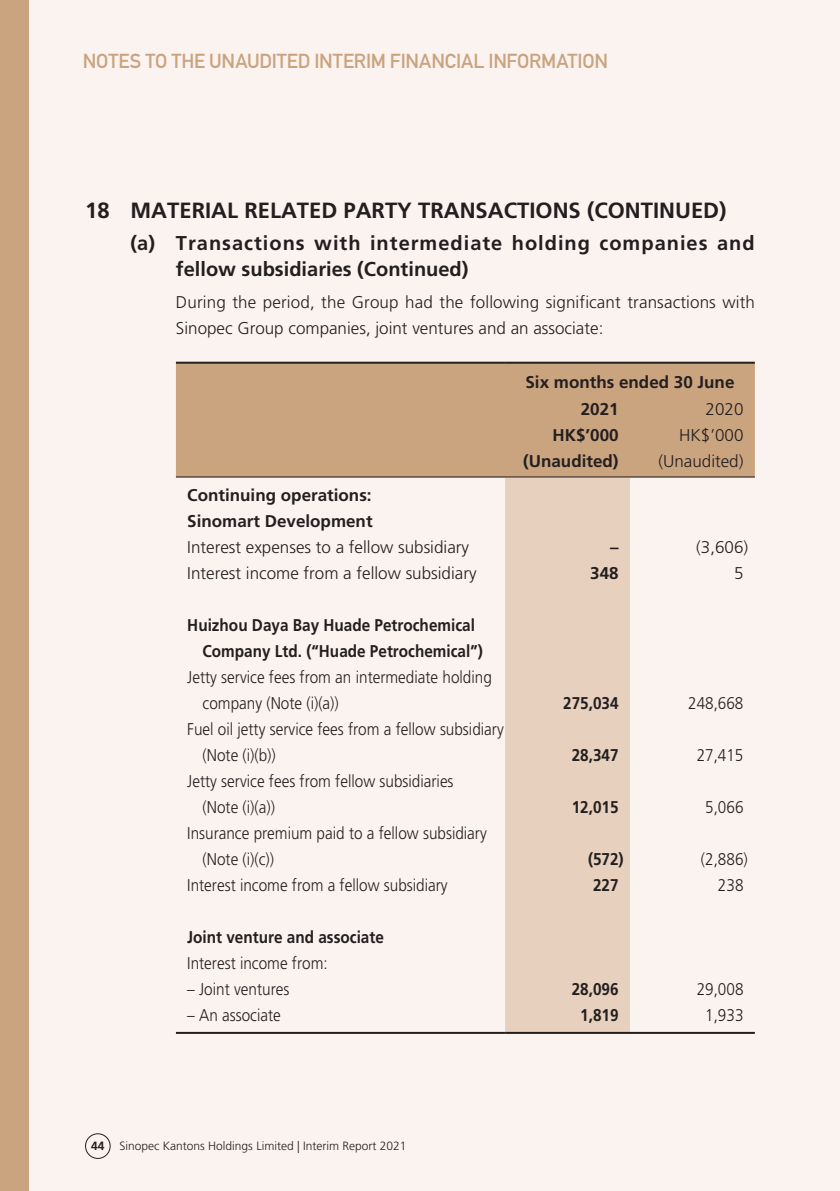
<style>
.page{position:relative;width:840px;height:1191px;background:#fff}
.page>*{position:absolute;margin:0;border:0;box-sizing:border-box;transform-origin:0 0}
.t1{font:700 22px "Frutiger LT Std";color:#231f20}
.t2{font:700 20px/26px "Frutiger LT Std";letter-spacing:.05em;color:#231f20}
.t3{font:20px "DIN Mittelschrift Std";letter-spacing:-.005em;color:#caa37f}
.t4{font:300 17px/26px "Frutiger LT Std";color:#231f20;scale:.9 1}
.t5{font:300 17px/26px "Frutiger LT Std";color:#231f20}
.t6{font:700 17px/26px "Frutiger LT Std";color:#231f20;scale:.9 1}
.t7{font:700 17px/27.2px "Frutiger LT Std";color:#231f20}
.t8{font:300 12px "Frutiger LT Std";color:#231f20}
.s1{font-weight:700}
</style>
<div class="page">
<div style="left:0;top:0;width:839px;height:1191px;background:#fbf3ef"></div>
<div style="left:176px;top:364px;width:578px;height:112px;background:#caa37f"></div>
<div style="left:505px;top:477px;width:124px;height:555px;background:#e7d0be"></div>
<hr style="left:176px;top:362px;width:329px;height:2px;background:#231f20">
<hr style="left:505px;top:362px;width:124px;height:2px;background:#231f20">
<hr style="left:629px;top:362px;width:125px;height:2px;background:#231f20">
<hr style="left:176px;top:476px;width:329px;height:1px;background:#231f20">
<hr style="left:505px;top:476px;width:124px;height:1px;background:#231f20">
<hr style="left:629px;top:476px;width:125px;height:1px;background:#231f20">
<hr style="left:176px;top:1032px;width:329px;height:2px;background:#231f20">
<hr style="left:505px;top:1032px;width:124px;height:2px;background:#231f20">
<hr style="left:629px;top:1032px;width:125px;height:2px;background:#231f20">
<div style="left:0;top:0;width:28px;height:1191px;background:#caa37f"></div>
<div style="left:85px;top:1133px;width:25px;height:25px;border:1px solid #231f20;border-radius:50%"></div>
<p class="t3" style="left:83px;top:49px;width:526px">NOTES TO THE UNAUDITED INTERIM FINANCIAL INFORMATION</p>
<p class="t1" style="left:85px;top:198px;width:642px">18 MATERIAL RELATED PARTY TRANSACTIONS (CONTINUED)</p>
<p class="t2" style="left:176px;top:230px;width:580px;text-indent:-45px">(a) Transactions with intermediate holding companies and fellow subsidiaries (Continued)</p>
<p class="t5" style="left:176px;top:289px;width:580px">During the period, the Group had the following significant transactions with<br>Sinopec Group companies, joint ventures and an associate:</p>
<p class="t7" style="left:580px;top:368px;width:155px;text-indent:-55px">Six months ended 30 June<br>2021</p>
<p class="t5" style="left:705px;top:396px;width:39px">2020</p>
<p class="t7" style="left:552px;top:421px;width:68px">HK$’000</p>
<p class="t5" style="left:678px;top:422px;width:66px">HK$’000</p>
<p class="t7" style="left:523px;top:447px;width:97px">(Unaudited)</p>
<p class="t5" style="left:658px;top:448px;width:87px">(Unaudited)</p>
<p class="t7" style="left:187px;top:482px;width:187px;line-height:26px">Continuing operations:<br>Sinomart Development</p>
<p class="t5" style="left:187px;top:535px;width:283px">Interest expenses to a fellow subsidiary</p>
<p class="t7" style="left:609px;top:534px;width:10px">–</p>
<p class="t5" style="left:695px;top:535px;width:53px">(3,606)</p>
<p class="t5" style="left:187px;top:561px;width:290px">Interest income from a fellow subsidiary</p>
<p class="t7" style="left:590px;top:560px;width:30px">348</p>
<p class="t5" style="left:733px;top:561px;width:11px">5</p>
<p class="t6" style="left:202px;top:612px;width:313px;text-indent:-15px">Huizhou Daya Bay Huade Petrochemical<br>Company Ltd. (“Huade Petrochemical”)</p>
<p class="t4" style="left:202px;top:665px;width:323px;text-indent:-15px">Jetty service fees from an intermediate holding company (Note (i)(a))</p>
<p class="t6" style="left:563px;top:690px;width:63px">275,034</p>
<p class="t4" style="left:687px;top:691px;width:63px">248,668</p>
<p class="t4" style="left:202px;top:716px;width:336px;text-indent:-15px">Fuel oil jetty service fees from a fellow subsidiary (Note (i)(b))</p>
<p class="t4" style="left:202px;top:768px;width:280px;text-indent:-15px">Jetty service fees from fellow subsidiaries (Note (i)(a))</p>
<p class="t4" style="left:202px;top:821px;width:317px;text-indent:-15px">Insurance premium paid to a fellow subsidiary (Note (i)(c))</p>
<p class="t6" style="left:571px;top:742px;width:53px">28,347</p>
<p class="t4" style="left:696px;top:742px;width:53px">27,415</p>
<p class="t6" style="left:571px;top:794px;width:53px">12,015</p>
<p class="t4" style="left:704px;top:795px;width:44px">5,066</p>
<p class="t6" style="left:587px;top:846px;width:41px">(572)</p>
<p class="t4" style="left:700px;top:847px;width:53px">(2,886)</p>
<p class="t4" style="left:187px;top:873px;width:290px">Interest income from a fellow subsidiary</p>
<p class="t6" style="left:592px;top:872px;width:30px">227</p>
<p class="t4" style="left:717px;top:873px;width:30px">238</p>
<p class="t6" style="left:187px;top:924px;width:220px">Joint venture and associate</p>
<p class="t4" style="left:187px;top:951px;width:157px">Interest income from:</p>
<p class="t4" style="left:187px;top:976px;width:115px">– Joint ventures</p>
<p class="t6" style="left:571px;top:976px;width:53px">28,096</p>
<p class="t4" style="left:696px;top:976px;width:53px">29,008</p>
<p class="t4" style="left:187px;top:1002px;width:105px">– An associate</p>
<p class="t6" style="left:580px;top:1002px;width:44px">1,819</p>
<p class="t4" style="left:704px;top:1002px;width:44px">1,933</p>
<p class="t8" style="left:91px;top:1138px;width:317px"><span class="s1">44</span> Sinopec Kantons Holdings Limited | Interim Report 2021</p>
</div>
